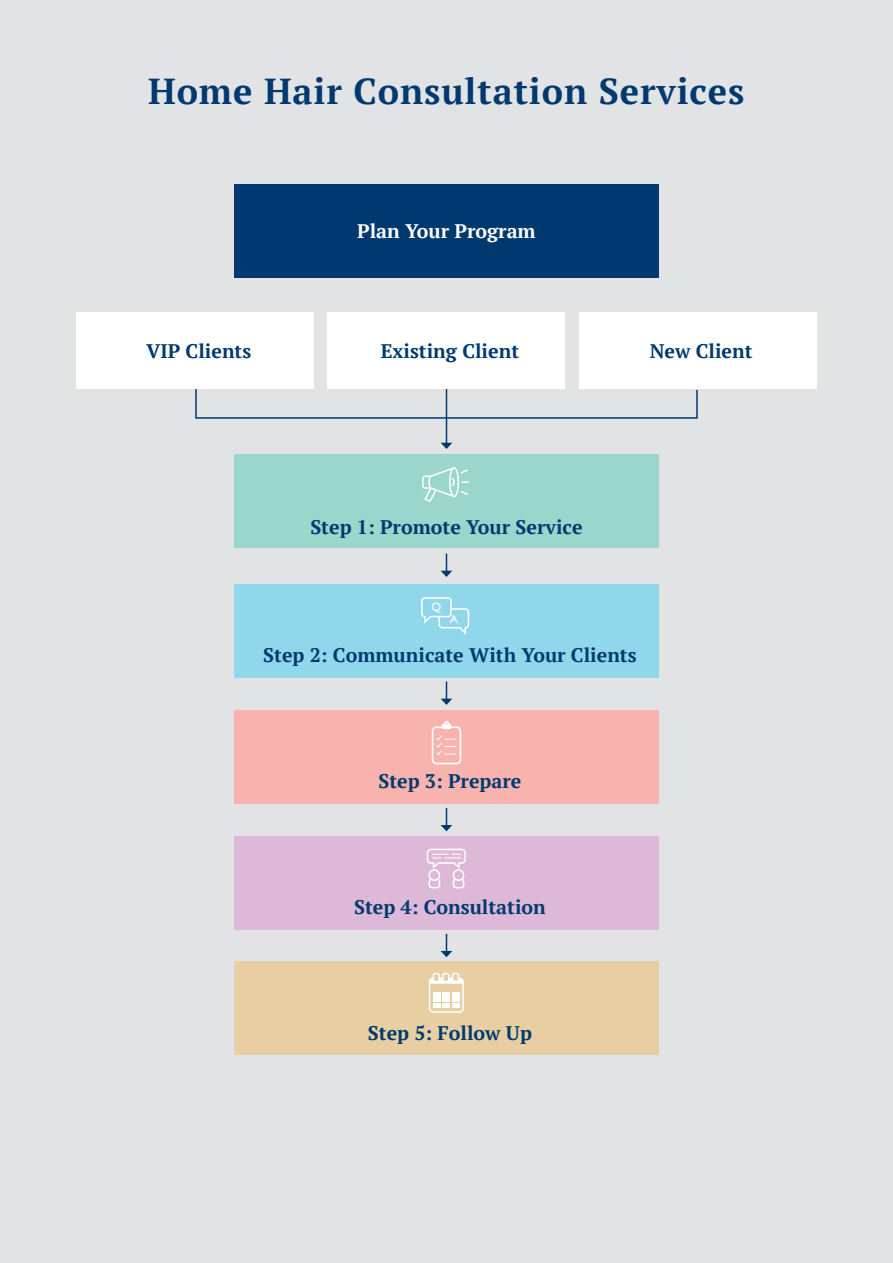
<style>
.page{position:relative;width:893px;height:1263px;background:#e2e3e4}
.page>*{position:absolute;margin:0;border:0;box-sizing:border-box;transform-origin:0 0}
.t1{font:700 36px "PT Serif";letter-spacing:.025em;color:#00396f}
.t2{font:700 19.65px "PT Serif";color:#00396f}
.t3{font:700 19.65px "PT Serif";color:#fff}
.t4{font:12.45px "Gin Sans";color:#fff}
</style>
<div class="page">
<div style="left:234px;top:962px;width:425px;height:93px;background:#e8cfa3"></div>
<div style="left:234px;top:454px;width:425px;height:93px;background:#9ad6cc"></div>
<div style="left:234px;top:185px;width:425px;height:93px;background:#00396f"></div>
<svg style="left:422px;top:467px;width:47px;height:35px"></svg>
<div style="left:234px;top:584px;width:425px;height:93px;background:#91d7ec"></div>
<div style="left:438px;top:608px;width:31px;height:20px;border:2px solid #fff;border-radius:3px"></div>
<div style="left:422px;top:598px;width:29px;height:19px;background:#91d7ec;border-radius:3px"></div>
<div style="left:421px;top:597px;width:31px;height:20px;border:2px solid #fff;border-radius:3px"></div>
<div style="left:234px;top:710px;width:425px;height:93px;background:#f8b3ae"></div>
<div style="left:429px;top:978px;width:35px;height:35px;border:2px solid #fff;border-radius:4px"></div>
<svg style="left:430px;top:978px;width:33px;height:6px"></svg>
<div style="left:433px;top:973px;width:6px;height:8px;background:#e8cfa3;border-radius:2px"></div>
<div style="left:433px;top:973px;width:7px;height:9px;border:2px solid #fff;border-radius:2px"></div>
<div style="left:443px;top:973px;width:6px;height:8px;background:#e8cfa3;border-radius:2px"></div>
<div style="left:442px;top:973px;width:8px;height:9px;border:2px solid #fff;border-radius:2px"></div>
<div style="left:452px;top:973px;width:6px;height:8px;background:#e8cfa3;border-radius:2px"></div>
<div style="left:452px;top:973px;width:7px;height:9px;border:2px solid #fff;border-radius:2px"></div>
<svg style="left:433px;top:992px;width:26px;height:16px"></svg>
<div style="left:234px;top:836px;width:425px;height:93px;background:#deb9d7"></div>
<div style="left:432px;top:726px;width:29px;height:38px;border:2px solid #fff;border-radius:4px"></div>
<svg style="left:442px;top:721px;width:9px;height:8px"></svg>
<svg style="left:436px;top:735px;width:20px;height:21px"></svg>
<svg style="left:428px;top:877px;width:13px;height:12px"></svg>
<svg style="left:452px;top:876px;width:13px;height:13px"></svg>
<div style="left:429px;top:870px;width:10px;height:10px;background:#deb9d7;border-radius:50%"></div>
<div style="left:428px;top:869px;width:12px;height:12px;border:2px solid #fff;border-radius:50%"></div>
<div style="left:453px;top:870px;width:11px;height:10px;background:#deb9d7;border-radius:50%"></div>
<div style="left:453px;top:869px;width:11px;height:12px;border:2px solid #fff;border-radius:50%"></div>
<svg style="left:426px;top:848px;width:40px;height:22px"></svg>
<svg style="left:194px;top:387px;width:504px;height:32px;background:#d5d9dd"></svg>
<hr style="left:446px;top:388px;width:1px;height:55px;background:#00396f">
<svg style="left:441px;top:443px;width:11px;height:6px"></svg>
<svg style="left:441px;top:681px;width:11px;height:24px"></svg>
<svg style="left:441px;top:554px;width:11px;height:23px"></svg>
<svg style="left:441px;top:808px;width:11px;height:23px"></svg>
<svg style="left:441px;top:934px;width:11px;height:23px"></svg>
<div style="left:328px;top:312px;width:237px;height:77px;background:#fff"></div>
<div style="left:579px;top:312px;width:237px;height:77px;background:#fff"></div>
<div style="left:76px;top:312px;width:238px;height:77px;background:#fff"></div>
<h1 class="t1" style="left:148px;top:68px;width:598px">Home Hair Consultation Services</h1>
<p class="t3" style="left:357px;top:218px;width:180px">Plan Your Program</p>
<p class="t2" style="left:146px;top:338px;width:107px">VIP Clients</p>
<p class="t2" style="left:381px;top:338px;width:140px">Existing Client</p>
<p class="t2" style="left:650px;top:338px;width:104px">New Client</p>
<p class="t2" style="left:310px;top:514px;width:274px">Step 1: Promote Your Service</p>
<p class="t4" style="left:432px;top:600px;width:11px">Q</p>
<p class="t4" style="left:450px;top:611px;width:10px">A</p>
<p class="t2" style="left:263px;top:643px;width:375px">Step 2: Communicate With Your Clients</p>
<p class="t2" style="left:378px;top:768px;width:145px">Step 3: Prepare</p>
<p class="t2" style="left:354px;top:894px;width:193px">Step 4: Consultation</p>
<p class="t2" style="left:368px;top:1020px;width:165px">Step 5: Follow Up</p>
</div>
